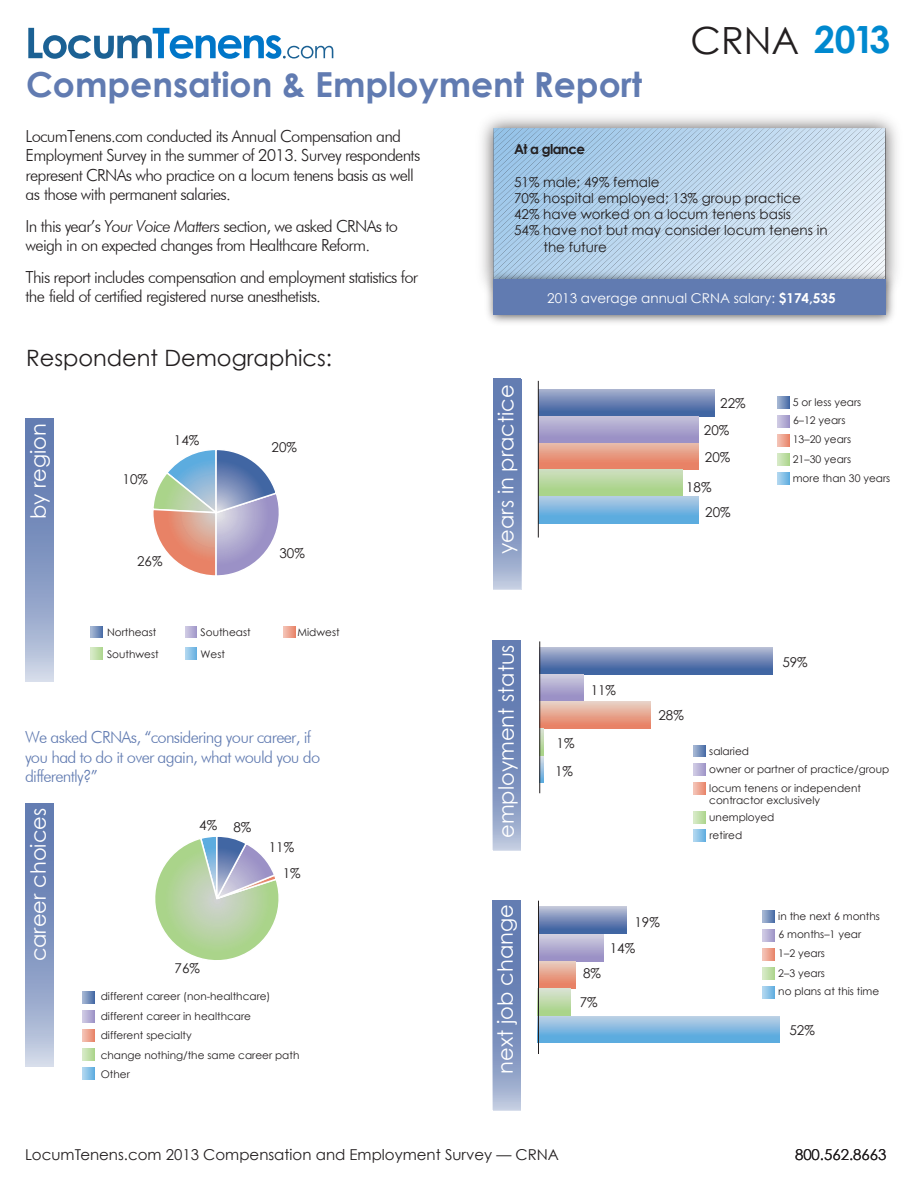
<style>
.page{position:relative;width:918px;height:1188px;background:#fff}
.page>*{position:absolute;margin:0;border:0;box-sizing:border-box;transform-origin:0 0}
.t1{font:37.5px "Century Gothic";color:#231f20}
.t2{font:700 34.5px "Century Gothic";color:#617bb1}
.t3{font:22.5px "Century Gothic";color:#231f20}
.t4{font:21px "Century Gothic";color:#fff}
.t5{font:300 16.65px/19.5px "Futura BT";letter-spacing:-.045em;color:#231f20}
.t6{font:300 16.65px/19.5px "Futura BT";letter-spacing:-.045em;color:#617bb1}
.t7{font:15px "Century Gothic";color:#231f20}
.t8{font:13.65px "Century Gothic";color:#231f20}
.t9{font:700 13.65px "Century Gothic";letter-spacing:-.045em;color:#231f20}
.t10{font:13.5px/27.5px "Century Gothic";color:#231f20}
.t11{font:13.5px "Century Gothic";color:#fff}
.t12{font:10.5px/19.5px "Century Gothic";color:#231f20}
.s1{font-weight:700;color:#0089cf}
.s2{font-style:italic}
.s3{font-weight:700;font-size:13.65px}
</style>
<div class="page">
<img style="left:482px;top:117px;width:415px;height:417px">
<svg style="left:494px;top:128px;width:392px;height:139px;background:#bad3e8"></svg>
<svg style="left:493px;top:901px;width:28px;height:209px;background:#788ebc"></svg>
<svg style="left:493px;top:641px;width:28px;height:209px;background:#788ebc"></svg>
<svg style="left:493px;top:379px;width:1px;height:210px"></svg>
<img style="left:482px;top:267px;width:415px;height:62px">
<div style="left:493px;top:279px;width:393px;height:36px;background:#617bb1"></div>
<svg style="left:28px;top:28px;width:305px;height:31px"></svg>
<svg style="left:494px;top:379px;width:27px;height:210px;background:#788ebc"></svg>
<svg style="left:694px;top:745px;width:12px;height:12px"></svg>
<svg style="left:694px;top:811px;width:12px;height:12px"></svg>
<svg style="left:694px;top:830px;width:12px;height:12px"></svg>
<svg style="left:694px;top:764px;width:12px;height:12px"></svg>
<svg style="left:694px;top:782px;width:12px;height:12px"></svg>
<svg style="left:26px;top:804px;width:27px;height:263px;background:#8699c3"></svg>
<svg style="left:82px;top:991px;width:12px;height:12px"></svg>
<svg style="left:82px;top:1048px;width:12px;height:12px"></svg>
<svg style="left:82px;top:1067px;width:12px;height:12px"></svg>
<svg style="left:82px;top:1010px;width:12px;height:12px"></svg>
<svg style="left:82px;top:1029px;width:12px;height:12px"></svg>
<svg style="left:26px;top:418px;width:27px;height:263px;background:#8699c3"></svg>
<svg style="left:185px;top:626px;width:12px;height:12px"></svg>
<svg style="left:185px;top:648px;width:12px;height:12px"></svg>
<svg style="left:283px;top:626px;width:12px;height:12px"></svg>
<svg style="left:91px;top:626px;width:12px;height:12px"></svg>
<svg style="left:91px;top:648px;width:12px;height:12px"></svg>
<svg style="left:763px;top:910px;width:12px;height:12px"></svg>
<svg style="left:763px;top:967px;width:12px;height:12px"></svg>
<svg style="left:763px;top:986px;width:12px;height:12px"></svg>
<svg style="left:763px;top:929px;width:12px;height:12px"></svg>
<svg style="left:763px;top:948px;width:12px;height:12px"></svg>
<svg style="left:777px;top:396px;width:12px;height:12px"></svg>
<svg style="left:777px;top:453px;width:12px;height:12px"></svg>
<svg style="left:777px;top:472px;width:12px;height:12px"></svg>
<svg style="left:777px;top:415px;width:12px;height:12px"></svg>
<svg style="left:777px;top:434px;width:12px;height:12px"></svg>
<svg style="left:153px;top:450px;width:126px;height:126px"></svg>
<svg style="left:155px;top:837px;width:124px;height:123px"></svg>
<div style="left:538px;top:390px;width:176px;height:26px;background:linear-gradient(to bottom,#a1aaca,#395f9f)"></div>
<div style="left:538px;top:417px;width:160px;height:26px;background:linear-gradient(to bottom,#c0bdd8,#968bc3)"></div>
<svg style="left:539px;top:443px;width:159px;height:27px;background:#e69a82"></svg>
<svg style="left:539px;top:470px;width:143px;height:27px;background:#b7d7a1"></svg>
<svg style="left:539px;top:497px;width:159px;height:27px;background:#7bb6e0"></svg>
<hr style="left:538px;top:381px;width:1px;height:157px;background:#231f20">
<svg style="left:540px;top:648px;width:232px;height:27px;background:#6e86b5"></svg>
<svg style="left:540px;top:675px;width:43px;height:27px"></svg>
<svg style="left:540px;top:702px;width:110px;height:27px;background:#e7a48e"></svg>
<svg style="left:540px;top:729px;width:4px;height:27px"></svg>
<svg style="left:540px;top:756px;width:4px;height:27px"></svg>
<hr style="left:539px;top:641px;width:1px;height:152px;background:#231f20">
<svg style="left:539px;top:907px;width:88px;height:27px;background:#758ab8"></svg>
<svg style="left:539px;top:934px;width:64px;height:27px;background:#b2acd0"></svg>
<svg style="left:539px;top:962px;width:37px;height:27px"></svg>
<svg style="left:539px;top:989px;width:32px;height:27px"></svg>
<svg style="left:539px;top:1016px;width:241px;height:27px;background:#82b9e1"></svg>
<hr style="left:538px;top:901px;width:1px;height:153px;background:#231f20">
<h2 class="t2" style="left:26px;top:58px;width:618px">Compensation &amp; Employment Report</h2>
<h1 class="t1" style="left:691px;top:14px;width:201px">CRNA <span class="s1">2013</span></h1>
<p class="t5" style="left:26px;top:126px;width:396px">LocumTenens.com conducted its Annual Compensation and Employment Survey in the summer of 2013. Survey respondents represent CRNAs who practice on a locum tenens basis as well as those with permanent salaries.</p>
<p class="t5" style="left:26px;top:216px;width:374px">In this year’s <span class="s2">Your Voice Matters</span> section, we asked CRNAs to weigh in on expected changes from Healthcare Reform.</p>
<p class="t5" style="left:26px;top:267px;width:394px">This report includes compensation and employment statistics for the field of certified registered nurse anesthetists.</p>
<h3 class="t3" style="left:26px;top:342px;width:308px">Respondent Demographics:</h3>
<p class="t4" style="left:24px;top:519px;width:98px;rotate:-90deg">by region</p>
<p class="t10" style="left:123px;top:465px;width:27px">10%</p>
<p class="t10" style="left:174px;top:426px;width:27px">14%</p>
<p class="t10" style="left:137px;top:548px;width:27px">26%</p>
<p class="t10" style="left:272px;top:433px;width:27px">20%</p>
<p class="t10" style="left:279px;top:539px;width:27px">30%</p>
<p class="t12" style="left:107px;top:621px;width:53px;line-height:21.8px">Northeast<br>Southwest</p>
<p class="t12" style="left:201px;top:621px;width:52px;line-height:21.8px">Southeast<br>West</p>
<p class="t12" style="left:298px;top:623px;width:44px">Midwest</p>
<p class="t6" style="left:25px;top:727px;width:297px">We asked CRNAs, “considering your career, if you had to do it over again, what would you do differently?”</p>
<p class="t4" style="left:24px;top:961px;width:155px;rotate:-90deg">career choices</p>
<p class="t10" style="left:199px;top:812px;width:54px">4% 8%</p>
<p class="t10" style="left:269px;top:833px;width:27px">11%</p>
<p class="t10" style="left:283px;top:859px;width:19px">1%</p>
<p class="t10" style="left:175px;top:954px;width:27px">76%</p>
<p class="t12" style="left:101px;top:986px;width:200px">different career (non-healthcare) different career in healthcare<br>different specialty<br>change nothing/the same career path<br>Other</p>
<p class="t9" style="left:514px;top:139px;width:73px">At a glance</p>
<p class="t8" style="left:514px;top:172px;width:147px">51% male; 49% female</p>
<p class="t8" style="left:514px;top:188px;width:288px">70% hospital employed; 13% group practice</p>
<p class="t8" style="left:514px;top:205px;width:279px">42% have worked on a locum tenens basis</p>
<p class="t8" style="left:514px;top:221px;width:315px">54% have not but may consider locum tenens in</p>
<p class="t8" style="left:543px;top:237px;width:65px">the future</p>
<p class="t11" style="left:547px;top:289px;width:290px">2013 average annual CRNA salary: <span class="s3">$174,535</span></p>
<p class="t4" style="left:491px;top:554px;width:171px;rotate:-90deg">years in practice</p>
<p class="t10" style="left:704px;top:389px;width:43px;text-indent:16px">22%<br>20%<br>20%</p>
<p class="t10" style="left:705px;top:474px;width:27px;line-height:25px;text-indent:-19px">18%<br>20%</p>
<p class="t12" style="left:793px;top:392px;width:70px">5 or less years</p>
<p class="t12" style="left:793px;top:411px;width:60px;line-height:19px">6–12 years<br>13–20 years</p>
<p class="t12" style="left:793px;top:449px;width:99px;line-height:18.8px">21–30 years<br>more than 30 years</p>
<p class="t4" style="left:492px;top:838px;width:195px;rotate:-90deg">employment status</p>
<p class="t4" style="left:491px;top:1074px;width:170px;rotate:-90deg">next job change</p>
<p class="t10" style="left:555px;top:729px;width:21px">1%<br>1%</p>
<p class="t10" style="left:591px;top:676px;width:27px">11%</p>
<p class="t10" style="left:658px;top:701px;width:27px">28%</p>
<p class="t12" style="left:709px;top:741px;width:41px">salaried</p>
<p class="t10" style="left:782px;top:648px;width:27px">59%</p>
<p class="t12" style="left:709px;top:760px;width:182px;line-height:18.6px">owner or partner of practice/group locum tenens or independent</p>
<p class="t12" style="left:709px;top:790px;width:112px">contractor exclusively</p>
<p class="t12" style="left:709px;top:807px;width:67px">unemployed</p>
<p class="t12" style="left:709px;top:826px;width:34px">retired</p>
<p class="t10" style="left:580px;top:959px;width:23px;line-height:28.3px">8%<br>7%</p>
<p class="t10" style="left:634px;top:908px;width:27px">19%</p>
<p class="t10" style="left:610px;top:934px;width:27px">14%</p>
<p class="t12" style="left:778px;top:906px;width:103px">in the next 6 months</p>
<p class="t12" style="left:778px;top:925px;width:84px;line-height:19px">6 months–1 year<br>1–2 years</p>
<p class="t12" style="left:778px;top:963px;width:103px;line-height:18.8px">2–3 years<br>no plans at this time</p>
<p class="t10" style="left:789px;top:1016px;width:27px">52%</p>
<p class="t7" style="left:25px;top:1144px;width:535px">LocumTenens.com 2013 Compensation and Employment Survey — CRNA</p>
<p class="t7" style="left:795px;top:1144px;width:93px">800.562.8663</p>
</div>
